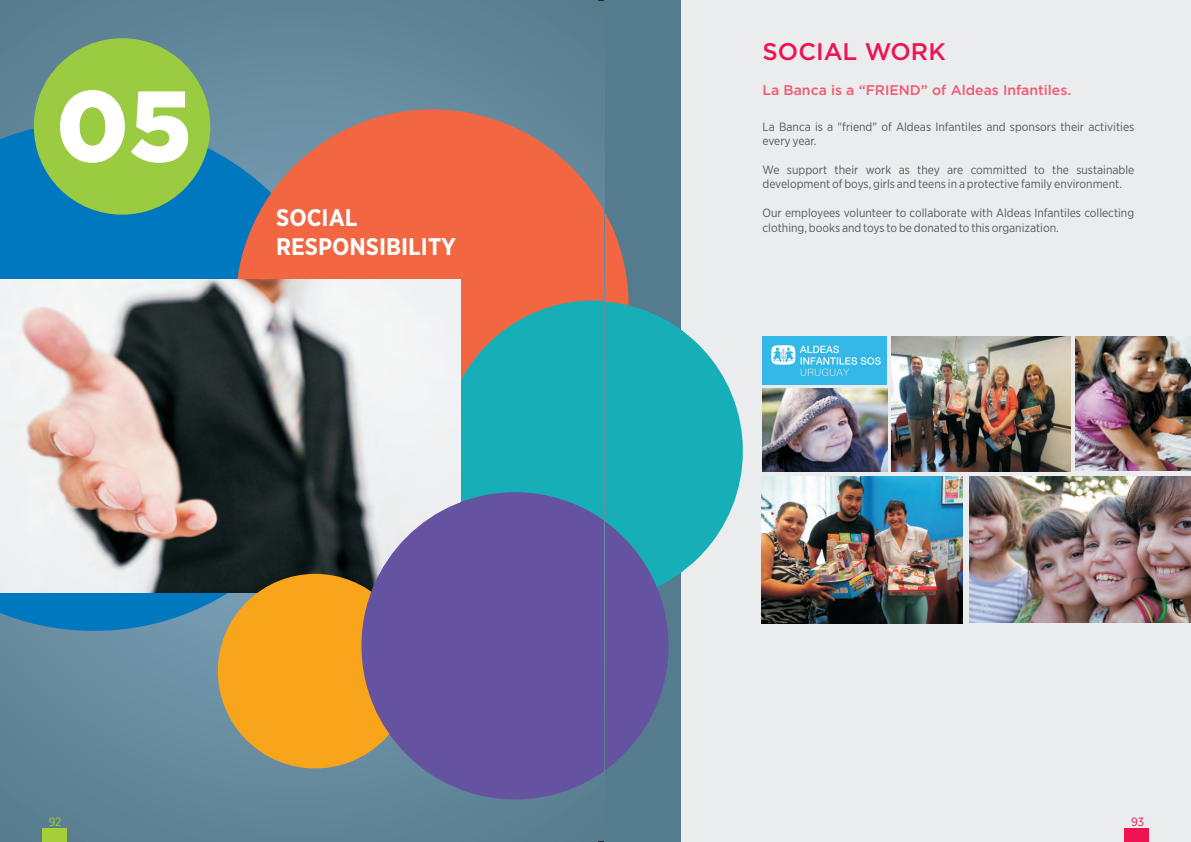
<style>
.page{position:relative;width:1191px;height:842px;background:#fff}
.page>*{position:absolute;margin:0;border:0;box-sizing:border-box;transform-origin:0 0}
.t1{font:900 100px "Gotham";color:#fff}
.t2{font:700 24px/28.8px "Gotham Narrow";color:#fff}
.t3{font:500 24px "Gotham";color:#ed1450}
.t4{font:500 14px "Gotham";color:#f05972}
.t5{font:12px/14.4px "Gotham Narrow";color:#57585a}
.t6{font:12px "Gotham Narrow";color:#ed1450}
.t7{font:12px "Gotham Narrow";color:#a6ce39}
</style>
<div class="page">
<div style="left:587px;top:0;width:604px;height:842px;background:#ebecee"></div>
<img style="left:1075px;top:337px;width:116px;height:133px">
<img style="left:762px;top:337px;width:125px;height:48px">
<img style="left:969px;top:477px;width:222px;height:146px">
<img style="left:762px;top:388px;width:125px;height:83px">
<div style="left:1124px;top:828px;width:24px;height:14px;background:#ed1450"></div>
<img style="left:891px;top:337px;width:179px;height:134px">
<img style="left:762px;top:477px;width:200px;height:146px">
<div style="left:587px;top:0;width:93px;height:842px;background:#557c8e"></div>
<svg style="left:604px;top:196px;width:24px;height:105px"></svg>
<svg style="left:604px;top:301px;width:139px;height:300px;fill:#17afb7"></svg>
<svg style="left:604px;top:515px;width:64px;height:255px"></svg>
<div style="left:0;top:0;width:604px;height:842px;background:#618699"></div>
<svg style="left:0;top:121px;width:235px;height:510px;background:#0c7abd"></svg>
<svg style="left:25px;top:38px;width:194px;height:185px;background:#77b263"></svg>
<svg style="left:235px;top:109px;width:369px;height:189px;fill:#f26642"></svg>
<svg style="left:461px;top:298px;width:143px;height:194px;background:#31a6a8"></svg>
<svg style="left:587px;top:0;width:17px;height:1px"></svg>
<svg style="left:587px;top:841px;width:17px;height:1px"></svg>
<img style="left:0;top:279px;width:461px;height:313px">
<svg style="left:208px;top:564px;width:153px;height:205px;background:#cc9431"></svg>
<svg style="left:361px;top:492px;width:243px;height:307px;background:#6e619f"></svg>
<div style="left:43px;top:828px;width:24px;height:14px;background:#a6ce39"></div>
<h1 class="t1" style="left:56px;top:81px;width:138px">05</h1>
<h2 class="t2" style="left:276px;top:205px;width:181px">SOCIAL<br>RESPONSIBILITY</h2>
<p class="t7" style="left:49px;top:816px;width:14px">92</p>
<h2 class="t3" style="left:762px;top:40px;width:185px">SOCIAL WORK</h2>
<p class="t4" style="left:762px;top:83px;width:310px">La Banca is a “FRIEND” of Aldeas Infantiles.</p>
<p class="t5" style="left:762px;top:120px;width:373px">La Banca is a "friend" of Aldeas Infantiles and sponsors their activities every year.</p>
<p class="t5" style="left:762px;top:163px;width:373px">We support their work as they are committed to the sustainable development of boys, girls and teens in a protective family environment.</p>
<p class="t5" style="left:762px;top:206px;width:373px">Our employees volunteer to collaborate with Aldeas Infantiles collecting clothing, books and toys to be donated to this organization.</p>
<p class="t6" style="left:1131px;top:816px;width:14px">93</p>
</div>
